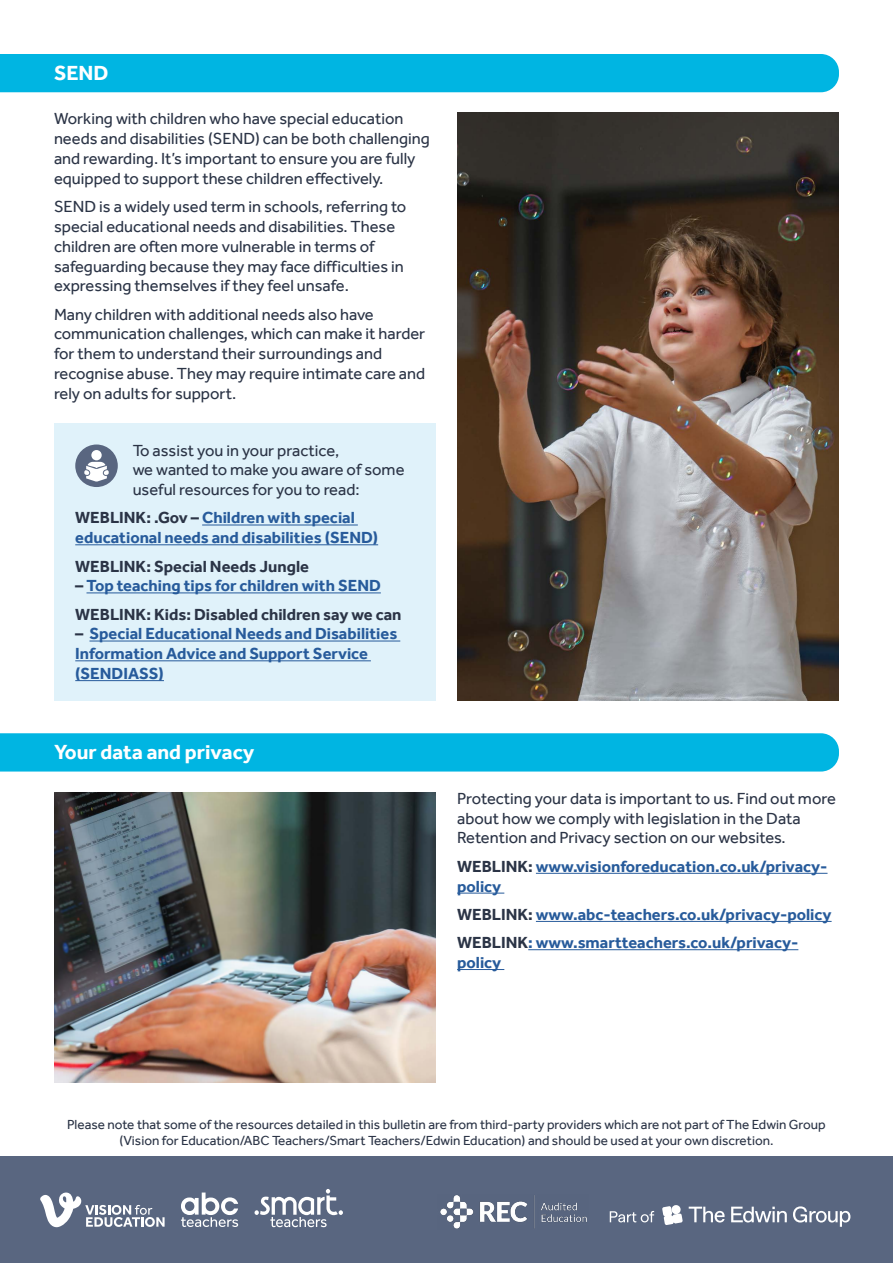
<style>
.page{position:relative;width:893px;height:1263px;background:#fff}
.page>*{position:absolute;margin:0;border:0;box-sizing:border-box;transform-origin:0 0}
.t1{font:700 21px "Effra";color:#fff}
.t2{font:16.5px/19.8px "Effra";color:#2b3446}
.t3{font:700 16.5px/19.8px "Effra";color:#275b9b}
.t4{font:700 16.5px/28.3px "Effra";color:#2b3446}
.t5{font:13.5px/16.2px "Effra";color:#2b3446;text-align:center}
.s1{color:#2b3446}
.s2{color:#275b9b}
</style>
<div class="page">
<div style="left:54px;top:423px;width:382px;height:277px;background:#e0f2fa"></div>
<div style="left:0;top:733px;width:839px;height:38px;background:#00b5e2"></div>
<img style="left:457px;top:113px;width:382px;height:587px">
<img style="left:54px;top:793px;width:382px;height:289px">
<div style="left:0;top:1157px;width:893px;height:106px;background:#596680"></div>
<img style="left:440px;top:1195px;width:147px;height:34px">
<svg style="left:689px;top:1206px;width:36px;height:16px"></svg>
<svg style="left:731px;top:1206px;width:56px;height:16px"></svg>
<svg style="left:793px;top:1206px;width:57px;height:21px"></svg>
<svg style="left:662px;top:1206px;width:21px;height:19px"></svg>
<div style="left:671px;top:1205px;width:10px;height:9px;background:#fff;border-radius:4px"></div>
<svg style="left:610px;top:1211px;width:44px;height:11px"></svg>
<svg style="left:181px;top:1192px;width:57px;height:35px"></svg>
<svg style="left:255px;top:1189px;width:88px;height:38px"></svg>
<svg style="left:40px;top:1192px;width:125px;height:35px"></svg>
<div style="left:0;top:54px;width:839px;height:38px;background:#00b5e2"></div>
<hr style="left:536px;top:873px;width:291px;height:1px;background:#275b9b">
<hr style="left:457px;top:893px;width:47px;height:1px;background:#275b9b">
<hr style="left:536px;top:921px;width:296px;height:1px;background:#275b9b">
<hr style="left:528px;top:949px;width:270px;height:1px;background:#275b9b">
<hr style="left:457px;top:969px;width:47px;height:1px;background:#275b9b">
<hr style="left:202px;top:525px;width:156px;height:1px;background:#275b9b">
<hr style="left:75px;top:544px;width:303px;height:1px;background:#275b9b">
<hr style="left:86px;top:592px;width:295px;height:1px;background:#275b9b">
<hr style="left:89px;top:641px;width:311px;height:1px;background:#275b9b">
<hr style="left:75px;top:660px;width:296px;height:1px;background:#275b9b">
<hr style="left:75px;top:680px;width:89px;height:1px;background:#275b9b">
<div style="left:75px;top:444px;width:43px;height:43px;background:#596680;border-radius:50%"></div>
<div style="left:91px;top:450px;width:11px;height:10px;background:#fff;border-radius:50%"></div>
<svg style="left:84px;top:462px;width:25px;height:19px"></svg>
<p class="t1" style="left:54px;top:61px;width:56px">SEND</p>
<p class="t2" style="left:54px;top:109px;width:377px">Working with children who have special education needs and disabilities (SEND) can be both challenging and rewarding. It’s important to ensure you are fully equipped to support these children effectively.</p>
<p class="t2" style="left:54px;top:197px;width:354px">SEND is a widely used term in schools, referring to special educational needs and disabilities. These children are often more vulnerable in terms of safeguarding because they may face difficulties in expressing themselves if they feel unsafe.</p>
<p class="t2" style="left:54px;top:304px;width:373px">Many children with additional needs also have communication challenges, which can make it harder for them to understand their surroundings and recognise abuse. They may require intimate care and rely on adults for support.</p>
<p class="t2" style="left:133px;top:440px;width:273px">To assist you in your practice,<br>we wanted to make you aware of some useful resources for you to read:</p>
<p class="t3" style="left:75px;top:508px;width:304px"><span class="s1">WEBLINK: .Gov –</span> Children with special educational needs and disabilities (SEND)</p>
<p class="t4" style="left:75px;top:552px;width:235px">WEBLINK: Special Needs Jungle</p>
<p class="t4" style="left:75px;top:571px;width:328px">– <span class="s2">Top teaching tips for children with SEND<br></span>WEBLINK: Kids: Disabled children say we can</p>
<p class="t3" style="left:75px;top:624px;width:324px"><span class="s1">–</span> Special Educational Needs and Disabilities<br>Information Advice and Support Service (SENDIASS)</p>
<p class="t1" style="left:54px;top:740px;width:202px">Your data and privacy</p>
<p class="t2" style="left:457px;top:788px;width:380px">Protecting your data is important to us. Find out more about how we comply with legislation in the Data<br>Retention and Privacy section on our websites.</p>
<p class="t3" style="left:457px;top:856px;width:372px"><span class="s1">WEBLINK:</span> www.visionforeducation.co.uk/privacy&shy;policy</p>
<p class="t3" style="left:457px;top:900px;width:376px;line-height:28.3px"><span class="s1">WEBLINK:</span> www.abc-teachers.co.uk/privacy-policy<br><span class="s1">WEBLINK</span>: www.smartteachers.co.uk/privacy-</p>
<p class="t3" style="left:457px;top:952px;width:46px">policy</p>
<p class="t5" style="left:67px;top:1116px;width:760px">Please note that some of the resources detailed in this bulletin are from third-party providers which are not part of The Edwin Group (Vision for Education/ABC Teachers/Smart Teachers/Edwin Education) and should be used at your own discretion.</p>
</div>
